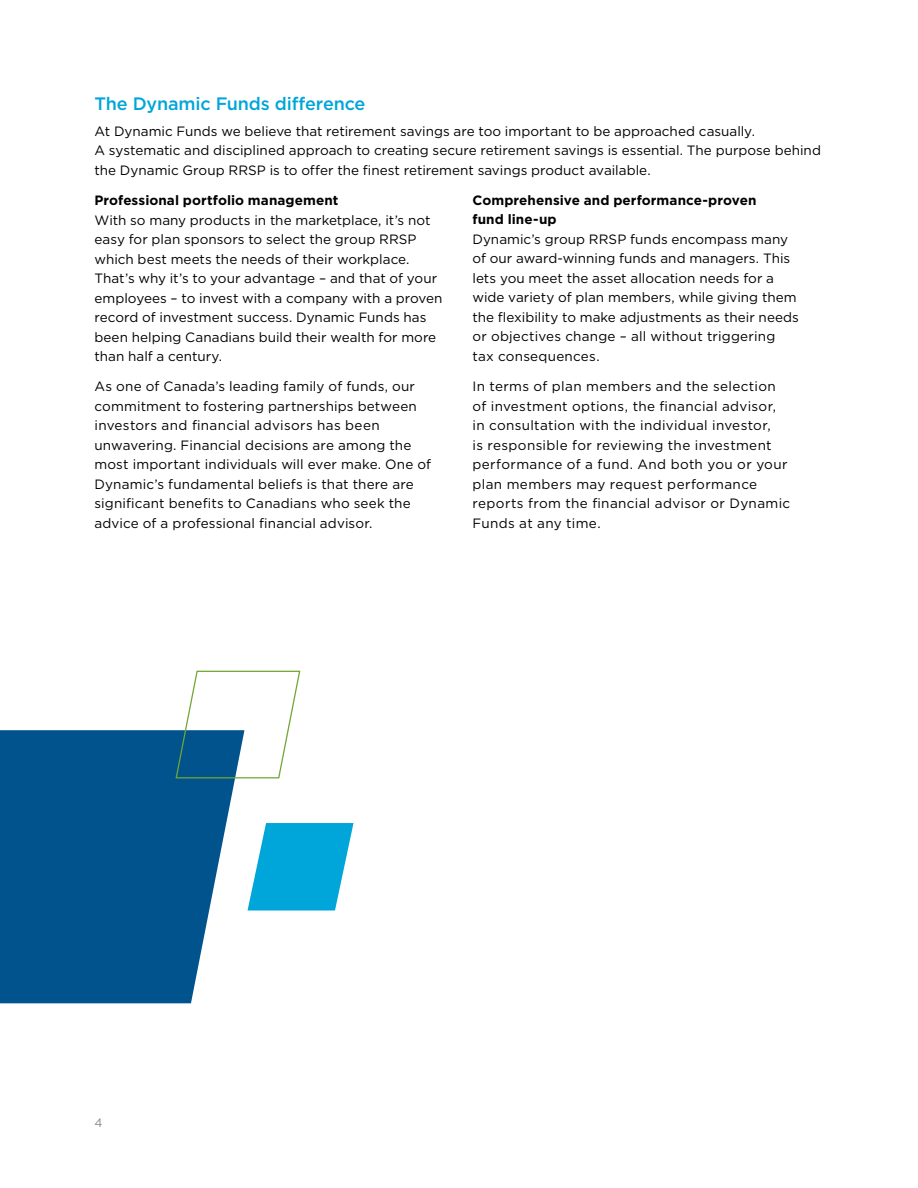
<style>
.page{position:relative;width:918px;height:1188px;background:#fff}
.page>*{position:absolute;margin:0;border:0;box-sizing:border-box;transform-origin:0 0}
.t1{font:500 18px "Gotham";letter-spacing:-.01em;color:#00a5d9}
.t2{font:13.5px/19.5px "Gotham";letter-spacing:.005em;color:#000}
.t3{font:13.5px/19.5px "Gotham";letter-spacing:.025em;color:#000}
.t4{font:700 13.5px/19.5px "Gotham";letter-spacing:.005em;color:#000}
.t5{font:12px "Gotham";color:#83898a}
</style>
<div class="page">
<svg style="left:0;top:730px;width:235px;height:273px;background:#125f95"></svg>
<svg style="left:175px;top:670px;width:126px;height:109px"></svg>
<svg style="left:248px;top:823px;width:106px;height:88px"></svg>
<h1 class="t1" style="left:94px;top:91px;width:273px">The Dynamic Funds difference</h1>
<p class="t2" style="left:94px;top:121px;width:728px">At Dynamic Funds we believe that retirement savings are too important to be approached casually.<br>A systematic and disciplined approach to creating secure retirement savings is essential. The purpose behind the Dynamic Group RRSP is to offer the finest retirement savings product available.</p>
<p class="t4" style="left:94px;top:190px;width:246px">Professional portfolio management</p>
<p class="t2" style="left:94px;top:210px;width:350px">With so many products in the marketplace, it’s not easy for plan sponsors to select the group RRSP which best meets the needs of their workplace.<br>That’s why it’s to your advantage – and that of your employees – to invest with a company with a proven record of investment success. Dynamic Funds has been helping Canadians build their wealth for more than half a century.</p>
<p class="t2" style="left:94px;top:377px;width:338px">As one of Canada’s leading family of funds, our commitment to fostering partnerships between investors and financial advisors has been unwavering. Financial decisions are among the most important individuals will ever make. One of Dynamic’s fundamental beliefs is that there are significant benefits to Canadians who seek the advice of a professional financial advisor.</p>
<p class="t4" style="left:472px;top:190px;width:285px">Comprehensive and performance-proven fund line-up</p>
<p class="t2" style="left:472px;top:229px;width:328px">Dynamic’s group RRSP funds encompass many of our award-winning funds and managers. This lets you meet the asset allocation needs for a wide variety of plan members, while giving them the flexibility to make adjustments as their needs or objectives change – all without triggering tax consequences.</p>
<p class="t3" style="left:472px;top:376px;width:319px">In terms of plan members and the selection of investment options, the financial advisor, in consultation with the individual investor,<br>is responsible for reviewing the investment performance of a fund. And both you or your plan members may request performance reports from the financial advisor or Dynamic Funds at any time.</p>
<p class="t5" style="left:94px;top:1116px;width:10px">4</p>
</div>
